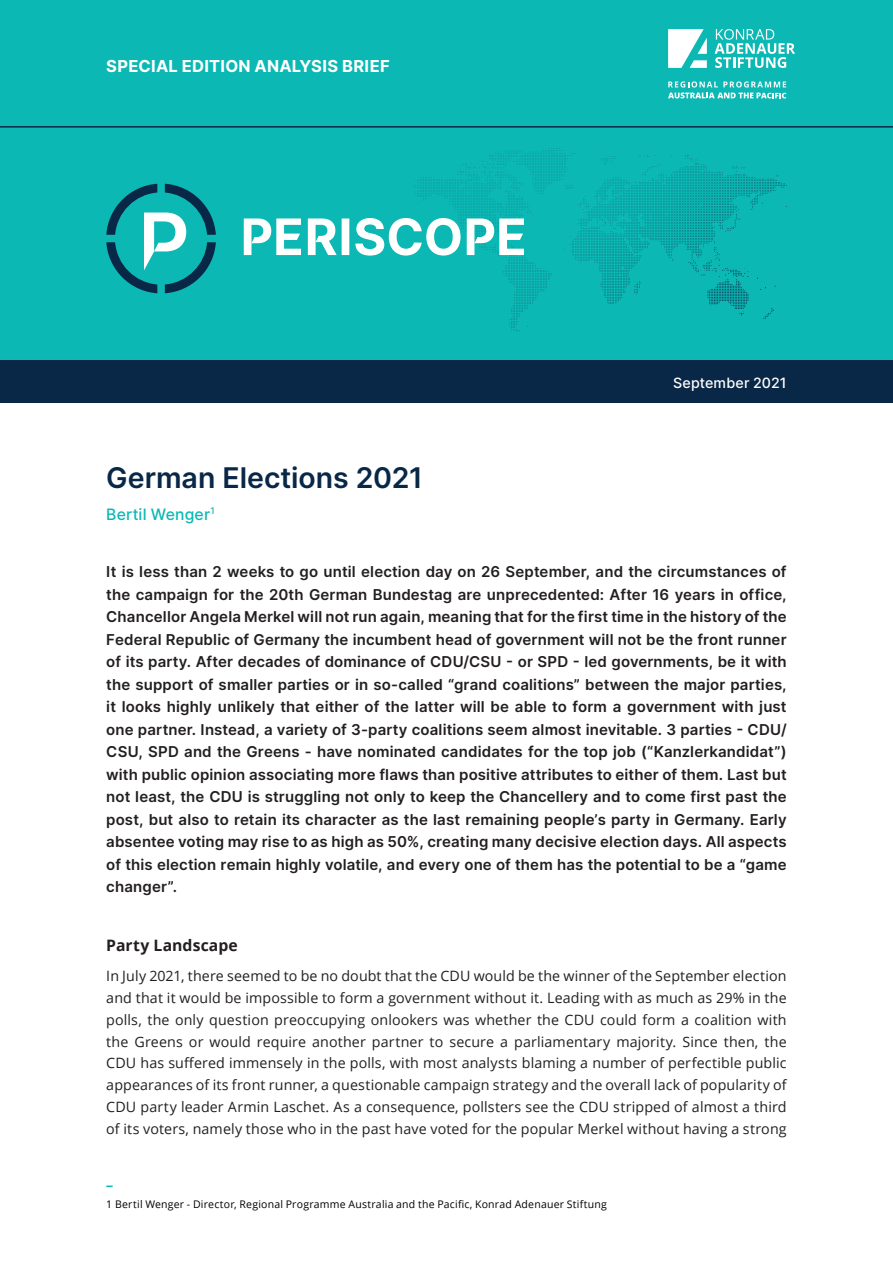
<style>
.page{position:relative;width:893px;height:1263px;background:#fff}
.page>*{position:absolute;margin:0;border:0;box-sizing:border-box;transform-origin:0 0}
.Article_Title{font:600 28.5px "Inter";color:#092746}
.t1{font:700 16.5px "Inter";letter-spacing:.02em;color:#fff}
.t2{font:700 15.75px "Open Sans";letter-spacing:.005em;color:#231f20}
.Introduction{font:500 15.75px "Inter";letter-spacing:.01em;color:#0cb8b4}
.Introduction-2{font:600 15px/22.5px "Inter";letter-spacing:.01em;color:#231f20;text-align:justify}
.t3{font:14.25px/21.8px "Open Sans";letter-spacing:.01em;color:#231f20;text-align:justify}
.t4{font:500 14.25px "Inter";letter-spacing:.005em;color:#fff}
.End_Note{font:10.5px "Open Sans";letter-spacing:.02em;color:#000}
</style>
<div class="page">
<div style="left:0;top:0;width:893px;height:360px;background:#0cb8b4"></div>
<div style="left:0;top:360px;width:893px;height:42px;background:#092746"></div>
<svg style="left:715px;top:29px;width:80px;height:39px"></svg>
<svg style="left:668px;top:29px;width:39px;height:39px"></svg>
<svg style="left:668px;top:81px;width:118px;height:17px"></svg>
<svg style="left:415px;top:150px;width:372px;height:181px"></svg>
<hr style="left:0;top:126px;width:893px;height:2px;background:#092746">
<svg style="left:106px;top:1185px;width:7px;height:2px"></svg>
<svg style="left:106px;top:184px;width:110px;height:109px"></svg>
<svg style="left:244px;top:218px;width:280px;height:38px"></svg>
<p class="t1" style="left:106px;top:54px;width:285px">SPECIAL EDITION ANALYSIS BRIEF</p>
<p class="Article_Title" style="left:106px;top:456px;width:318px">German Elections 2021</p>
<p class="Introduction" style="left:106px;top:502px;width:110px">Bertil Wenger<sup>1</sup></p>
<p class="t4" style="left:673px;top:373px;width:115px">September 2021</p>
<p class="Introduction-2" style="left:106px;top:560px;width:682px">It is less than 2 weeks to go until election day on 26 September, and the circumstances of the campaign for the 20th German Bundestag are unprecedented: After 16 years in office, Chancellor Angela Merkel will not run again, meaning that for the first time in the history of the Federal Republic of Germany the incumbent head of government will not be the front runner of its party. After decades of dominance of CDU/CSU - or SPD - led governments, be it with the support of smaller parties or in so-called “grand coalitions” between the major parties, it looks highly unlikely that either of the latter will be able to form a government with just one partner. Instead, a variety of 3-party coalitions seem almost inevitable. 3 parties - CDU/ CSU, SPD and the Greens - have nominated candidates for the top job (“Kanzlerkandidat”) with public opinion associating more flaws than positive attributes to either of them. Last but not least, the CDU is struggling not only to keep the Chancellery and to come first past the post, but also to retain its character as the last remaining people’s party in Germany. Early absentee voting may rise to as high as 50%, creating many decisive election days. All aspects of this election remain highly volatile, and every one of them has the potential to be a “game changer”.</p>
<h3 class="t2" style="left:106px;top:934px;width:133px">Party Landscape</h3>
<p class="t3" style="left:106px;top:965px;width:682px">In July 2021, there seemed to be no doubt that the CDU would be the winner of the September election and that it would be impossible to form a government without it. Leading with as much as 29% in the polls, the only question preoccupying onlookers was whether the CDU could form a coalition with the Greens or would require another partner to secure a parliamentary majority. Since then, the CDU has suffered immensely in the polls, with most analysts blaming a number of perfectible public appearances of its front runner, a questionable campaign strategy and the overall lack of popularity of CDU party leader Armin Laschet. As a consequence, pollsters see the CDU stripped of almost a third of its voters, namely those who in the past have voted for the popular Merkel without having a strong</p>
<p class="End_Note" style="left:106px;top:1197px;width:502px">1 Bertil Wenger - Director, Regional Programme Australia and the Pacific, Konrad Adenauer Stiftung</p>
</div>
